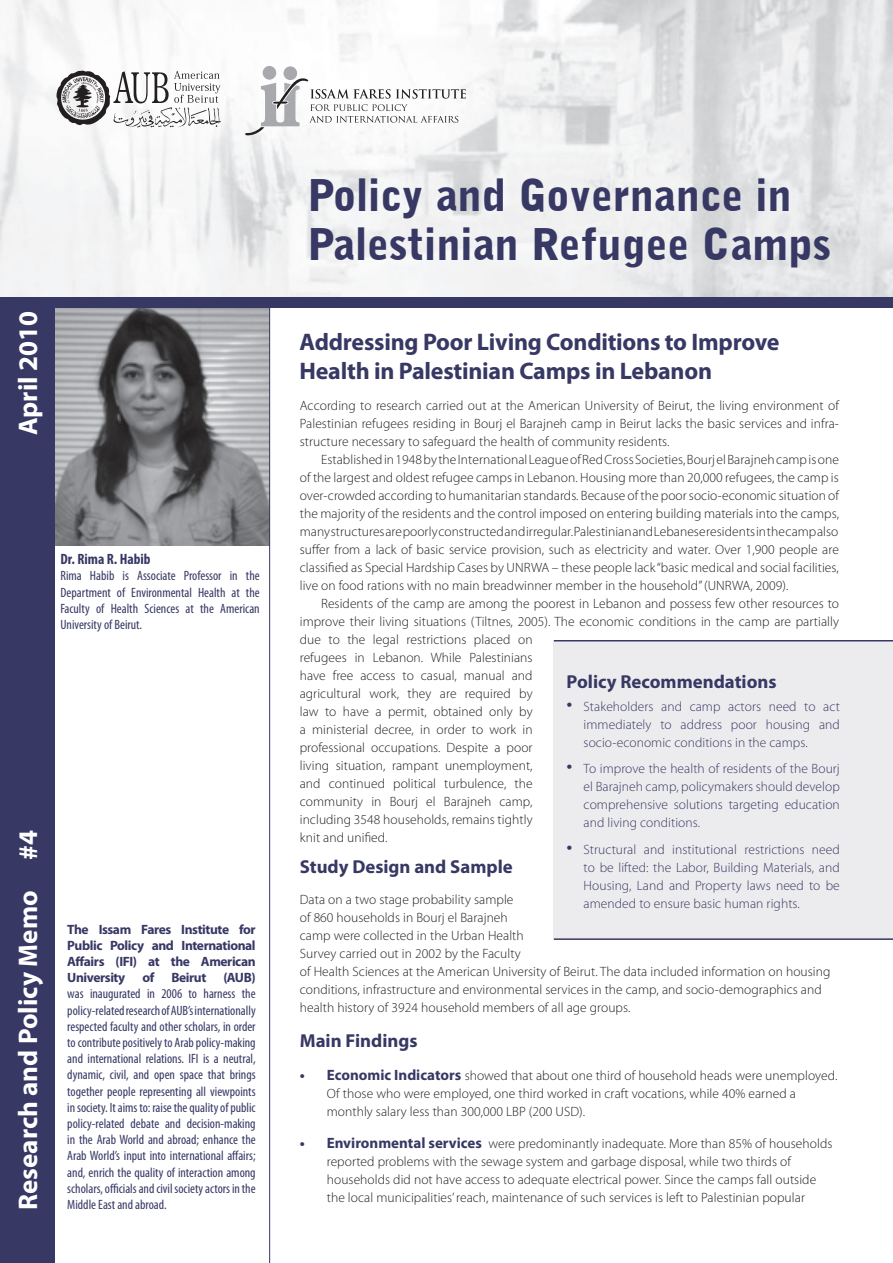
<style>
.page{position:relative;width:893px;height:1263px;background:#fff}
.page>*{position:absolute;margin:0;border:0;box-sizing:border-box;transform-origin:0 0}
.t1{font:900 43.5px/49.5px "Bell Gothic BT";color:#373864}
.t2{font:700 27px "Myriad Pro";color:#fff}
.Intro{font:700 24px/28.8px "Myriad Pro";letter-spacing:-.01em;color:#373864}
.t3{font:700 18.75px "Myriad Pro";color:#373864}
.Caption_Header{font:700 condensed 15px "Myriad Pro";color:#373864}
.Body_Inside{font:300 13.5px/18px "Myriad Pro";letter-spacing:.005em;color:#231f20}
.Side_Info_body{font:condensed 13.5px/16.2px "Myriad Pro";color:#373864;text-align:justify}
.Body_1st_paragraph{font:300 13.5px/18px "Myriad Pro";letter-spacing:.005em;color:#373864;text-align:justify}
.Caption_body{font:condensed 13.5px/16.2px "Myriad Pro";color:#373864;text-align:justify}
.Side_Info_body-2{font:700 13.5px/16.2px "Myriad Pro";letter-spacing:-.03em;color:#373864;text-align:justify}
.s1{font-weight:700;font-stretch:normal}
.s2{font-weight:700;font-size:15px;color:#373864}
.s3{font-size:24px}
</style>
<div class="page">
<img style="left:0;top:0;width:893px;height:298px">
<img style="left:54px;top:308px;width:215px;height:237px">
<div style="left:0;top:298px;width:893px;height:10px;background:#373864"></div>
<svg style="left:56px;top:71px;width:165px;height:57px"></svg>
<svg style="left:245px;top:66px;width:221px;height:69px"></svg>
<div style="left:0;top:298px;width:54px;height:965px;background:#373864"></div>
<div style="left:554px;top:641px;width:339px;height:299px;background:#ececee"></div>
<hr style="left:554px;top:640px;width:339px;height:1px;background:#373864">
<hr style="left:554px;top:938px;width:339px;height:2px;background:#373864">
<hr style="left:269px;top:298px;width:1px;height:965px;background:#373864">
<p class="t2" style="left:10px;top:435px;width:126px;rotate:-90deg">April 2010</p>
<p class="Caption_Header" style="left:60px;top:550px;width:92px">Dr. Rima R. Habib</p>
<p class="Caption_body" style="left:60px;top:568px;width:201px">Rima Habib is Associate Professor in the Department of Environmental Health at the Faculty of Health Sciences at the American University of Beirut.</p>
<p class="t2" style="left:10px;top:860px;width:31px;rotate:-90deg">#4</p>
<p class="t2" style="left:10px;top:1210px;width:321px;rotate:-90deg">Research and Policy Memo</p>
<p class="Side_Info_body-2" style="left:67px;top:920px;width:190px">The Issam Fares Institute for Public Policy and International Affairs (IFI) at the American University</p>
<p class="Side_Info_body-2" style="left:142px;top:969px;width:13px">of</p>
<p class="Side_Info_body-2" style="left:171px;top:969px;width:36px">Beirut</p>
<p class="Side_Info_body" style="left:67px;top:969px;width:190px;text-indent:156px"><span class="s1">(AUB) </span>was inaugurated in 2006 to harness the policy-related research of AUB’s internationally respected faculty and other scholars, in order to contribute positively to Arab policy-making and international relations. IFI is a neutral, dynamic, civil, and open space that brings together people representing all viewpoints in society. It aims to: raise the quality of public policy-related debate and decision-making in the Arab World and abroad; enhance the Arab World’s input into international affairs; and, enrich the quality of interaction among scholars, officials and civil society actors in the</p>
<p class="Side_Info_body" style="left:67px;top:1196px;width:101px">Middle East and abroad.</p>
<p class="t1" style="left:307px;top:170px;width:525px">Policy and Governance in<br>Palestinian Refugee Camps</p>
<p class="Intro" style="left:300px;top:326px;width:481px">Addressing Poor Living Conditions to Improve<br>Health in Palestinian Camps in Lebanon</p>
<p class="Body_Inside" style="left:300px;top:397px;width:541px;text-align:justify">According to research carried out at the American University of Beirut, the living environment of Palestinian refugees residing in Bourj el Barajneh camp in Beirut lacks the basic services and infra&shy;structure necessary to safeguard the health of community residents.</p>
<p class="Body_Inside" style="left:300px;top:451px;width:541px;text-align:justify;text-indent:21px">Established in 1948 by the International League of Red Cross Societies, Bourj el Barajneh camp is one of the largest and oldest refugee camps in Lebanon. Housing more than 20,000 refugees, the camp is over-crowded according to humanitarian standards. Because of the poor socio-economic situation of the majority of the residents and the control imposed on entering building materials into the camps, many structures are poorly constructed and irregular. Palestinian and Lebanese residents in the camp also suffer from a lack of basic service provision, such as electricity and water. Over 1,900 people are classified as Special Hardship Cases by UNRWA – these people lack “basic medical and social facilities, live on food rations with no main breadwinner member in the household” (UNRWA, 2009).</p>
<p class="Body_Inside" style="left:300px;top:595px;width:541px;text-indent:21px">Residents of the camp are among the poorest in Lebanon and possess few other resources to improve their living situations (Tiltnes, 2005). The economic conditions in the camp are partially due to the legal restrictions placed on<br>refugees in Lebanon. While Palestinians<br>have free access to casual, manual and<br>agricultural work, they are required by<br>law to have a permit, obtained only by<br>a ministerial decree, in order to work in<br>professional occupations. Despite a poor<br>living situation, rampant unemployment,<br>and continued political turbulence, the<br>community in Bourj el Barajneh camp,<br>including 3548 households, remains tightly<br>knit and unified.</p>
<p class="t3" style="left:300px;top:854px;width:214px">Study Design and Sample</p>
<p class="Body_Inside" style="left:300px;top:890px;width:532px">Data on a two stage probability sample<br>of 860 households in Bourj el Barajneh<br>camp were collected in the Urban Health<br>Survey carried out in 2002 by the Faculty<br>of Health Sciences at the American University of Beirut. The data included information on housing conditions, infrastructure and environmental services in the camp, and socio-demographics and health history of 3924 household members of all age groups.</p>
<p class="t3" style="left:300px;top:1028px;width:119px">Main Findings</p>
<p class="Body_Inside" style="left:327px;top:1066px;width:512px;text-indent:-27px"><span class="s2">• Economic Indicators</span> showed that about one third of household heads were unemployed.<br>Of those who were employed, one third worked in craft vocations, while 40% earned a monthly salary less than 300,000 LBP (200 USD).</p>
<p class="Body_Inside" style="left:327px;top:1135px;width:507px;text-indent:-27px"><span class="s2">• Environmental services</span> were predominantly inadequate. More than 85% of households reported problems with the sewage system and garbage disposal, while two thirds of households did not have access to adequate electrical power. Since the camps fall outside the local municipalities’ reach, maintenance of such services is left to Palestinian popular</p>
<p class="t3" style="left:567px;top:669px;width:211px">Policy Recommendations</p>
<p class="Body_1st_paragraph" style="left:584px;top:697px;width:258px;text-indent:-17px"><span class="s3">•</span> Stakeholders and camp actors need to act immediately to address poor housing and socio-economic conditions in the camps.</p>
<p class="Body_1st_paragraph" style="left:584px;top:760px;width:258px;text-indent:-17px"><span class="s3">•</span> To improve the health of residents of the Bourj el Barajneh camp, policymakers should develop comprehensive solutions targeting education and living conditions.</p>
<p class="Body_1st_paragraph" style="left:584px;top:840px;width:258px;text-indent:-17px"><span class="s3">•</span> Structural and institutional restrictions need to be lifted: the Labor, Building Materials, and Housing, Land and Property laws need to be amended to ensure basic human rights.</p>
</div>
